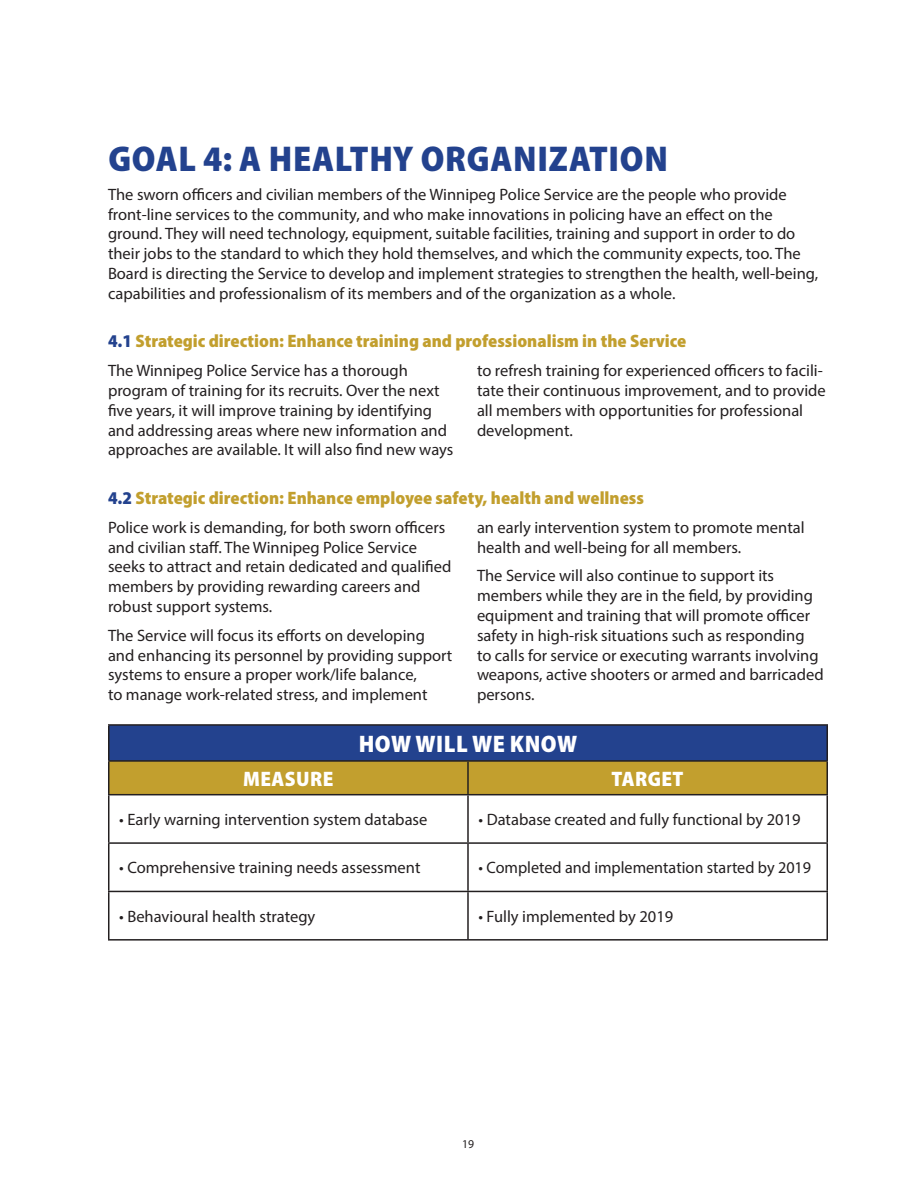
<style>
.page{position:relative;width:918px;height:1188px;background:#fff}
.page>*{position:absolute;margin:0;border:0;box-sizing:border-box;transform-origin:0 0}
.t1{font:900 semi-condensed 36px "Myriad Pro";letter-spacing:.02em;color:#23428e}
.t2{font:900 semi-condensed 24px "Myriad Pro";letter-spacing:.02em;color:#fff}
.t3{font:900 semi-condensed 21px "Myriad Pro";letter-spacing:.02em;color:#fff}
.t4{font:900 semi-condensed 18px "Myriad Pro";color:#c29f2e}
.t5{font:16.5px/19.8px "Myriad Pro";color:#231f20}
.t6{font:12px "Myriad Pro";color:#231f20}
.s1{color:#23428e}
</style>
<div class="page">
<div style="left:109px;top:725px;width:718px;height:36px;background:#23428e"></div>
<div style="left:109px;top:762px;width:718px;height:32px;background:#c29f2e"></div>
<hr style="left:108px;top:724px;width:360px;height:2px;background:#231f20">
<hr style="left:108px;top:726px;width:2px;height:34px;background:#231f20">
<hr style="left:468px;top:724px;width:360px;height:2px;background:#231f20">
<hr style="left:827px;top:726px;width:1px;height:34px;background:#231f20">
<hr style="left:108px;top:760px;width:360px;height:2px;background:#231f20">
<hr style="left:108px;top:762px;width:1px;height:32px;background:#231f20">
<hr style="left:468px;top:760px;width:360px;height:2px;background:#231f20">
<hr style="left:467px;top:762px;width:2px;height:32px;background:#231f20">
<hr style="left:827px;top:762px;width:1px;height:32px;background:#231f20">
<hr style="left:108px;top:794px;width:360px;height:1px;background:#231f20">
<hr style="left:108px;top:795px;width:1px;height:47px;background:#231f20">
<hr style="left:468px;top:794px;width:360px;height:1px;background:#231f20">
<hr style="left:467px;top:795px;width:2px;height:47px;background:#231f20">
<hr style="left:827px;top:795px;width:1px;height:47px;background:#231f20">
<hr style="left:108px;top:842px;width:360px;height:2px;background:#231f20">
<hr style="left:108px;top:844px;width:1px;height:47px;background:#231f20">
<hr style="left:468px;top:842px;width:360px;height:2px;background:#231f20">
<hr style="left:467px;top:844px;width:2px;height:47px;background:#231f20">
<hr style="left:827px;top:844px;width:1px;height:47px;background:#231f20">
<hr style="left:108px;top:891px;width:360px;height:1px;background:#231f20">
<hr style="left:108px;top:892px;width:1px;height:47px;background:#231f20">
<hr style="left:468px;top:891px;width:360px;height:1px;background:#231f20">
<hr style="left:467px;top:892px;width:2px;height:47px;background:#231f20">
<hr style="left:827px;top:892px;width:1px;height:47px;background:#231f20">
<hr style="left:108px;top:939px;width:720px;height:2px;background:#231f20">
<h1 class="t1" style="left:108px;top:145px;width:561px">GOAL 4: A HEALTHY ORGANIZATION</h1>
<p class="t5" style="left:108px;top:185px;width:712px">The sworn officers and civilian members of the Winnipeg Police Service are the people who provide front-line services to the community, and who make innovations in policing have an effect on the ground. They will need technology, equipment, suitable facilities, training and support in order to do their jobs to the standard to which they hold themselves, and which the community expects, too. The Board is directing the Service to develop and implement strategies to strengthen the health, well-being, capabilities and professionalism of its members and of the organization as a whole.</p>
<p class="t4" style="left:108px;top:335px;width:580px"><span class="s1">4.1</span> Strategic direction: Enhance training and professionalism in the Service</p>
<p class="t5" style="left:108px;top:362px;width:347px">The Winnipeg Police Service has a thorough program of training for its recruits. Over the next five years, it will improve training by identifying and addressing areas where new information and approaches are available. It will also find new ways</p>
<p class="t5" style="left:477px;top:362px;width:350px">to refresh training for experienced officers to facili&shy;tate their continuous improvement, and to provide all members with opportunities for professional development.</p>
<p class="t4" style="left:108px;top:491px;width:537px"><span class="s1">4.2</span> Strategic direction: Enhance employee safety, health and wellness</p>
<p class="t5" style="left:108px;top:518px;width:345px">Police work is demanding, for both sworn officers and civilian staff. The Winnipeg Police Service seeks to attract and retain dedicated and qualified members by providing rewarding careers and robust support systems.</p>
<p class="t5" style="left:108px;top:626px;width:346px">The Service will focus its efforts on developing and enhancing its personnel by providing support systems to ensure a proper work/life balance,<br>to manage work-related stress, and implement</p>
<p class="t5" style="left:477px;top:518px;width:329px">an early intervention system to promote mental health and well-being for all members.</p>
<p class="t5" style="left:477px;top:567px;width:348px">The Service will also continue to support its members while they are in the field, by providing equipment and training that will promote officer safety in high-risk situations such as responding<br>to calls for service or executing warrants involving weapons, active shooters or armed and barricaded persons.</p>
<h2 class="t2" style="left:359px;top:735px;width:220px">HOW WILL WE KNOW</h2>
<p class="t3" style="left:243px;top:771px;width:92px">MEASURE</p>
<p class="t3" style="left:612px;top:771px;width:73px">TARGET</p>
<p class="t5" style="left:119px;top:811px;width:310px">• Early warning intervention system database</p>
<p class="t5" style="left:479px;top:811px;width:324px">• Database created and fully functional by 2019</p>
<p class="t5" style="left:119px;top:859px;width:303px">• Comprehensive training needs assessment</p>
<p class="t5" style="left:479px;top:859px;width:334px">• Completed and implementation started by 2019</p>
<p class="t5" style="left:119px;top:907px;width:198px">• Behavioural health strategy</p>
<p class="t5" style="left:478px;top:907px;width:196px">• Fully implemented by 2019</p>
<p class="t6" style="left:462px;top:1139px;width:13px">19</p>
</div>
